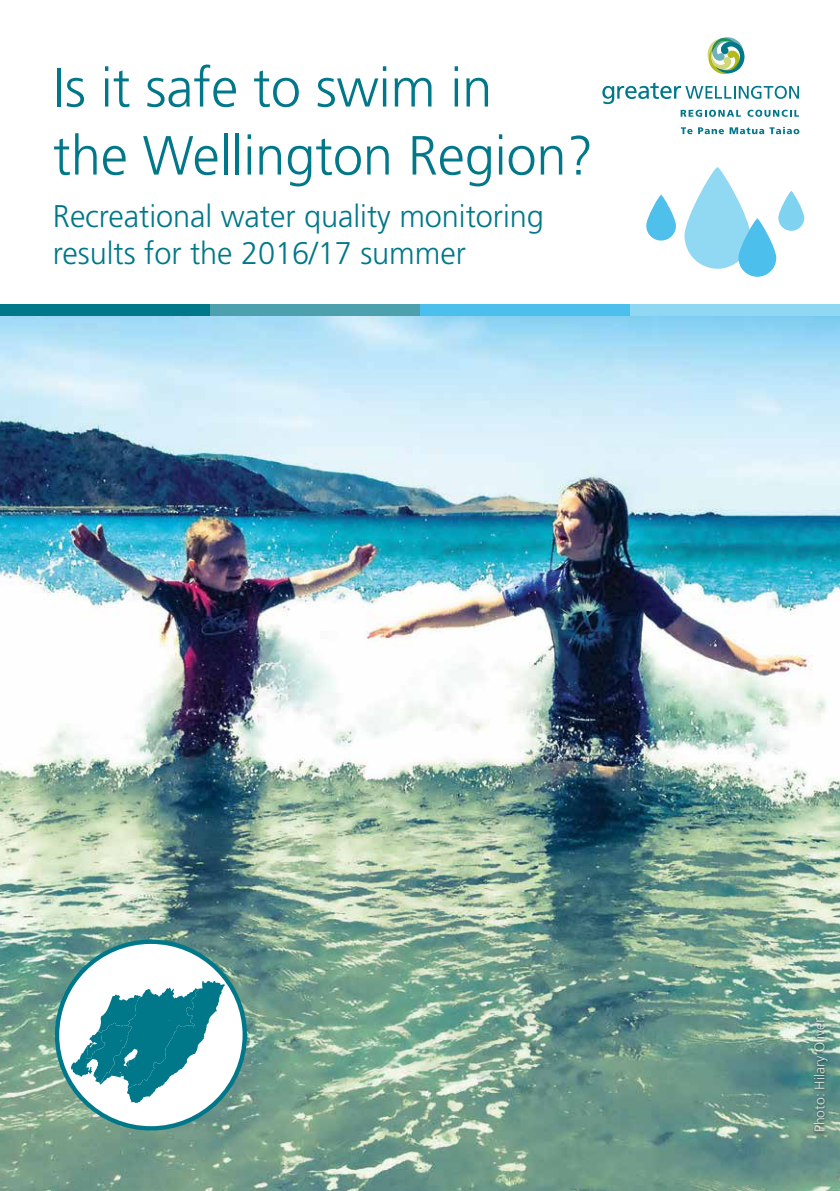
<style>
.page{position:relative;width:840px;height:1191px;background:#fff}
.page>*{position:absolute;margin:0;border:0;box-sizing:border-box;transform-origin:0 0}
.t1{font:300 55px/68px "Frutiger LT Std";color:#00788a}
.t2{font:300 31.4px/36.8px "Frutiger LT Std";color:#00788a}
.t3{font:300 14px "Frutiger LT Std";color:#fff}
.s1{font-size:16px}
</style>
<div class="page">
<img style="left:0;top:315px;width:839px;height:876px">
<svg style="left:680px;top:127px;width:43px;height:7px"></svg>
<svg style="left:729px;top:127px;width:34px;height:7px"></svg>
<svg style="left:769px;top:127px;width:30px;height:7px"></svg>
<svg style="left:680px;top:110px;width:60px;height:7px"></svg>
<svg style="left:747px;top:110px;width:51px;height:7px"></svg>
<svg style="left:602px;top:83px;width:196px;height:21px"></svg>
<svg style="left:707px;top:37px;width:37px;height:38px"></svg>
<svg style="left:646px;top:195px;width:29px;height:45px"></svg>
<svg style="left:777px;top:191px;width:26px;height:40px"></svg>
<svg style="left:684px;top:167px;width:66px;height:102px;fill:#91d8f3"></svg>
<svg style="left:738px;top:218px;width:37px;height:59px;background:#6ccaef"></svg>
<div style="left:0;top:304px;width:210px;height:11px;background:#00788a"></div>
<div style="left:210px;top:304px;width:210px;height:11px;background:#4da0ad"></div>
<div style="left:420px;top:304px;width:209px;height:11px;background:#4dbfec"></div>
<div style="left:629px;top:304px;width:210px;height:11px;background:#8fd7f3"></div>
<div style="left:57px;top:941px;width:187px;height:187px;background:#fff;border-radius:50%"></div>
<svg style="left:71px;top:980px;width:154px;height:123px"></svg>
<div style="left:55px;top:939px;width:192px;height:191px;border:4px solid #00788a;border-radius:50%"></div>
<div style="left:811px;top:1016px;width:18px;height:118px;background:#000;opacity:.75"></div>
<h1 class="t1" style="left:53px;top:54px;width:541px">Is it safe to swim in<br>the Wellington Region?</h1>
<p class="t2" style="left:53px;top:198px;width:492px">Recreational water quality monitoring results for the 2016/17 summer</p>
<p class="t3" style="left:811px;top:1132px;width:116px;rotate:-90deg">Photo: Hilary Olive<span class="s1">r</span></p>
</div>
